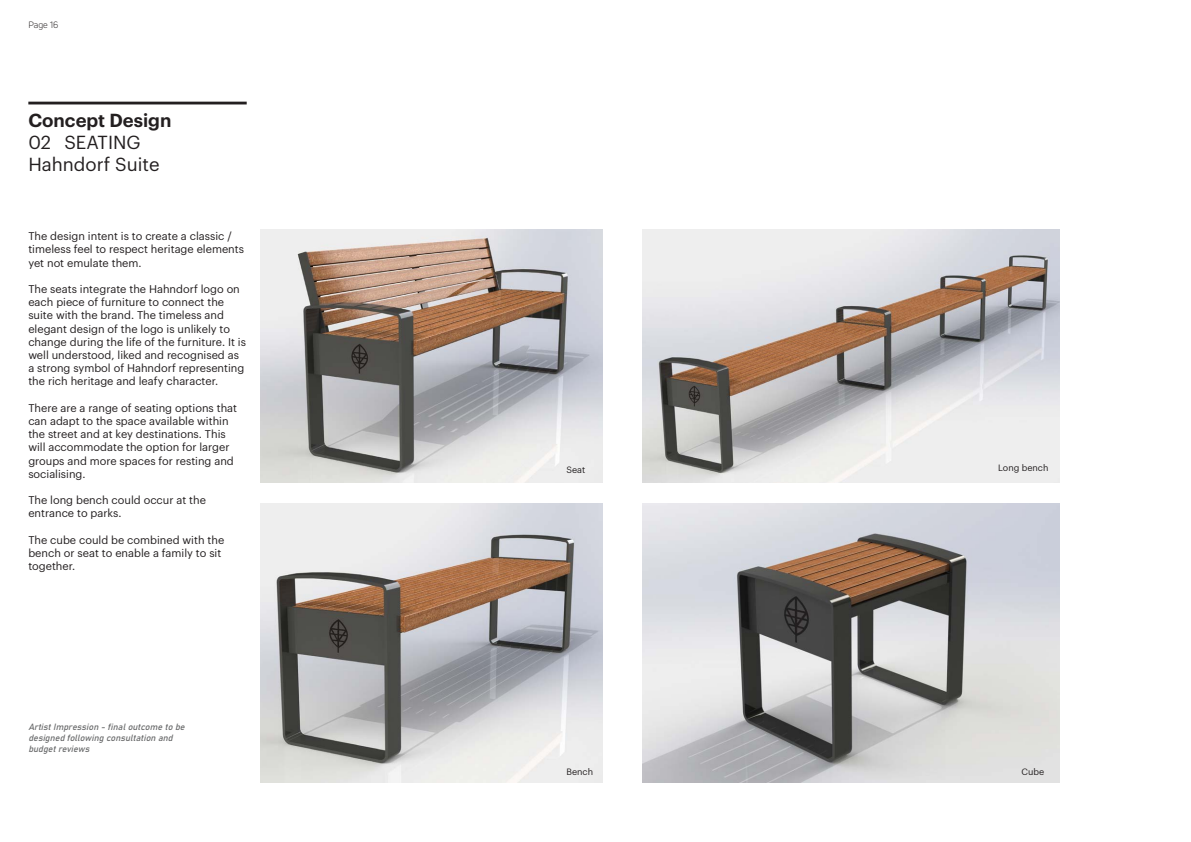
<style>
.page{position:relative;width:1191px;height:842px;background:#fff}
.page>*{position:absolute;margin:0;border:0;box-sizing:border-box;transform-origin:0 0}
.t1{font:18.5px "Graphik";color:#231f20}
.t2{font:600 18.5px "Graphik";color:#231f20}
.t3{font:11px/13.2px "Graphik";color:#231f20}
.t4{font:italic 9px/10.8px "Bahnschrift";color:#68696a}
.t5{font:9px "Graphik";color:#231f20}
.t6{font:9px "Uni Neue";color:#231f20}
</style>
<div class="page">
<hr style="left:28px;top:102px;width:219px;height:2px;background:#231f20">
<img style="left:261px;top:230px;width:341px;height:252px">
<img style="left:643px;top:230px;width:416px;height:252px">
<img style="left:261px;top:504px;width:341px;height:278px">
<img style="left:643px;top:504px;width:416px;height:278px">
<p class="t6" style="left:28px;top:19px;width:31px">Page 16</p>
<p class="t2" style="left:28px;top:106px;width:145px">Concept Design</p>
<p class="t1" style="left:28px;top:129px;width:114px">02 SEATING</p>
<p class="t1" style="left:28px;top:151px;width:133px">Hahndorf Suite</p>
<p class="t3" style="left:28px;top:229px;width:217px">The design intent is to create a classic / timeless feel to respect heritage elements yet not emulate them.</p>
<p class="t3" style="left:28px;top:281px;width:219px">The seats integrate the Hahndorf logo on each piece of furniture to connect the suite with the brand. The timeless and elegant design of the logo is unlikely to change during the life of the furniture. It is well understood, liked and recognised as a strong symbol of Hahndorf representing the rich heritage and leafy character.</p>
<p class="t3" style="left:28px;top:400px;width:210px">There are a range of seating options that can adapt to the space available within the street and at key destinations. This will accommodate the option for larger groups and more spaces for resting and socialising.</p>
<p class="t3" style="left:28px;top:493px;width:179px">The long bench could occur at the entrance to parks.</p>
<p class="t3" style="left:28px;top:532px;width:197px">The cube could be combined with the bench or seat to enable a family to sit together.</p>
<p class="t4" style="left:28px;top:721px;width:160px">ArtistImpression -finaloutcometobe</p>
<p class="t4" style="left:28px;top:732px;width:148px">designedfollowingconsultation and budgetreviews</p>
<p class="t5" style="left:566px;top:463px;width:20px">Seat</p>
<p class="t5" style="left:566px;top:765px;width:28px">Bench</p>
<p class="t5" style="left:998px;top:461px;width:52px">Long bench</p>
<p class="t5" style="left:1021px;top:765px;width:24px">Cube</p>
</div>
